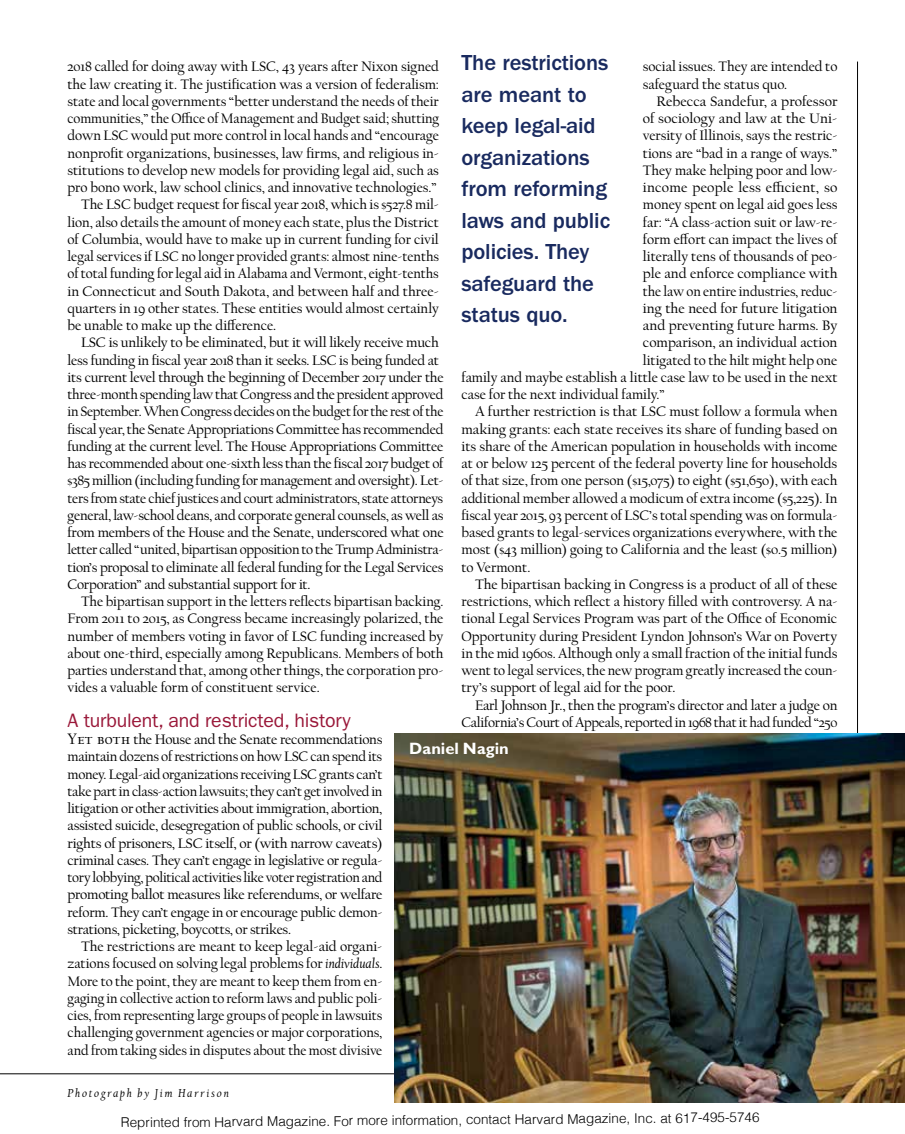
<style>
.page{position:relative;width:905px;height:1134px;background:#fff}
.page>*{position:absolute;margin:0;border:0;box-sizing:border-box;transform-origin:0 0}
.t1{font:500 22.5px/31.5px "ITC Franklin Gothic Std";letter-spacing:-.005em;color:#192a5f}
.t2{font:19.5px "ITC Franklin Gothic Std";letter-spacing:-.01em;color:#9a1839}
.t3{font:700 16.5px "Gill Sans Std";color:#fff}
.t4{font:14.25px/17.2px "Cal Harvard";letter-spacing:-.005em;color:#000;text-align:justify}
.t5{font:14.25px "Cal Harvard";letter-spacing:-.025em;color:#000}
.t6{font:300 13.5px "Helvetica";color:#000}
.t7{font:italic 12px "Cal Harvard";letter-spacing:.15em;color:#000}
.s1{font-size:15.75px}
.s2{font-style:italic}
</style>
<div class="page">
<hr style="left:857px;top:62px;width:1px;height:1012px;background:#000">
<hr style="left:0;top:1074px;width:857px;height:1px;background:#000">
<img style="left:394px;top:733px;width:510px;height:369px">
<h1 class="t1" style="left:461px;top:47px;width:150px">The restrictions are meant to keep legal-aid organizations from reforming laws and public policies. They safeguard the status quo.</h1>
<p class="t4" style="left:68px;top:59px;width:372px">2018 called for doing away with LSC, 43 years after Nixon signed</p>
<p class="t4" style="left:68px;top:76px;width:373px">the law creating it. The justification was a version of federalism:</p>
<p class="t4" style="left:68px;top:93px;width:373px">state and local governments “better understand the needs of their</p>
<p class="t4" style="left:68px;top:111px;width:373px">communities,” the Office of Management and Budget said; shutting</p>
<p class="t4" style="left:68px;top:128px;width:373px">down LSC would put more control in local hands and “encourage</p>
<p class="t4" style="left:68px;top:145px;width:373px">nonprofit organizations, businesses, law firms, and religious in-</p>
<p class="t4" style="left:68px;top:162px;width:373px">stitutions to develop new models for providing legal aid, such as</p>
<p class="t4" style="left:68px;top:180px;width:371px">pro bono work, law school clinics, and innovative technologies.”</p>
<p class="t4" style="left:81px;top:197px;width:359px">The LSC budget request for fiscal year 2018, which is $527.8 mil-</p>
<p class="t4" style="left:68px;top:214px;width:373px">lion, also details the amount of money each state, plus the District</p>
<p class="t4" style="left:68px;top:231px;width:373px">of Columbia, would have to make up in current funding for civil</p>
<p class="t4" style="left:68px;top:249px;width:373px">legal services if LSC no longer provided grants: almost nine-tenths</p>
<p class="t4" style="left:68px;top:266px;width:373px">of total funding for legal aid in Alabama and Vermont, eight-tenths</p>
<p class="t4" style="left:68px;top:283px;width:373px">in Connecticut and South Dakota, and between half and three-</p>
<p class="t4" style="left:68px;top:300px;width:373px">quarters in 19 other states. These entities would almost certainly</p>
<p class="t4" style="left:68px;top:318px;width:210px">be unable to make up the difference.</p>
<p class="t4" style="left:81px;top:335px;width:359px">LSC is unlikely to be eliminated, but it will likely receive much</p>
<p class="t4" style="left:68px;top:352px;width:373px">less funding in fiscal year 2018 than it seeks. LSC is being funded at</p>
<p class="t4" style="left:68px;top:369px;width:377px">its current level through the beginning of December 2017 under the</p>
<p class="t4" style="left:68px;top:387px;width:377px">three-month spending law that Congress and the president approved</p>
<p class="t5" style="left:68px;top:404px;width:377px">in September. When Congress decides on the budget for the rest of the</p>
<p class="t4" style="left:68px;top:421px;width:377px">fiscal year, the Senate Appropriations Committee has recommended</p>
<p class="t4" style="left:68px;top:438px;width:377px">funding at the current level. The House Appropriations Committee</p>
<p class="t4" style="left:68px;top:456px;width:377px">has recommended about one-sixth less than the fiscal 2017 budget of</p>
<p class="t4" style="left:68px;top:473px;width:377px">$385 million (including funding for management and oversight). Let-</p>
<p class="t4" style="left:68px;top:490px;width:377px">ters from state chief justices and court administrators, state attorneys</p>
<p class="t4" style="left:68px;top:507px;width:377px">general, law-school deans, and corporate general counsels, as well as</p>
<p class="t4" style="left:68px;top:525px;width:377px">from members of the House and the Senate, underscored what one</p>
<p class="t4" style="left:68px;top:542px;width:377px">letter called “united, bipartisan opposition to the Trump Administra-</p>
<p class="t4" style="left:68px;top:559px;width:377px">tion’s proposal to eliminate all federal funding for the Legal Services</p>
<p class="t4" style="left:68px;top:576px;width:245px">Corporation” and substantial support for it.</p>
<p class="t4" style="left:81px;top:594px;width:364px">The bipartisan support in the letters reflects bipartisan backing.</p>
<p class="t4" style="left:68px;top:611px;width:377px">From 2011 to 2015, as Congress became increasingly polarized, the</p>
<p class="t4" style="left:68px;top:628px;width:377px">number of members voting in favor of LSC funding increased by</p>
<p class="t4" style="left:68px;top:645px;width:377px">about one-third, especially among Republicans. Members of both</p>
<p class="t4" style="left:68px;top:663px;width:377px">parties understand that, among other things, the corporation pro-</p>
<p class="t4" style="left:68px;top:680px;width:254px">vides a valuable form of constituent service.</p>
<h2 class="t2" style="left:68px;top:709px;width:285px">A turbulent, and restricted, history</h2>
<p class="t4" style="left:68px;top:732px;width:316px"><span class="s1">Yet both</span> the House and the Senate recommendations maintain dozens of restrictions on how LSC can spend its money. Legal-aid organizations receiving LSC grants can’t take part in class-action lawsuits; they can’t get involved in litigation or other activities about immigration, abortion, assisted suicide, desegregation of public schools, or civil rights of prisoners, LSC itself, or (with narrow caveats) criminal cases. They can’t engage in legislative or regula&shy;tory lobbying, political activities like voter registration and promoting ballot measures like referendums, or welfare reform. They can’t engage in or encourage public demon&shy;strations, picketing, boycotts, or strikes.</p>
<p class="t4" style="left:68px;top:939px;width:316px;text-indent:14px">The restrictions are meant to keep legal-aid organi&shy;zations focused on solving legal problems for <span class="s2">individuals</span>.<br>More to the point, they are meant to keep them from en&shy;gaging in collective action to reform laws and public poli&shy;cies, from representing large groups of people in lawsuits challenging government agencies or major corporations, and from taking sides in disputes about the most divisive</p>
<p class="t4" style="left:643px;top:59px;width:196px">social issues. They are intended to safeguard the status quo.</p>
<p class="t4" style="left:656px;top:93px;width:182px">Rebecca Sandefur, a professor</p>
<p class="t4" style="left:643px;top:111px;width:196px">of sociology and law at the Uni-</p>
<p class="t4" style="left:643px;top:128px;width:196px">versity of Illinois, says the restric-</p>
<p class="t4" style="left:643px;top:145px;width:196px">tions are “bad in a range of ways.”</p>
<p class="t4" style="left:643px;top:162px;width:196px">They make helping poor and low-</p>
<p class="t4" style="left:643px;top:180px;width:196px">income people less efficient, so</p>
<p class="t4" style="left:643px;top:197px;width:196px">money spent on legal aid goes less</p>
<p class="t4" style="left:643px;top:214px;width:196px">far: “A class-action suit or law-re-</p>
<p class="t4" style="left:643px;top:231px;width:196px">form effort can impact the lives of</p>
<p class="t4" style="left:643px;top:249px;width:196px">literally tens of thousands of peo-</p>
<p class="t4" style="left:643px;top:266px;width:196px">ple and enforce compliance with</p>
<p class="t4" style="left:643px;top:283px;width:196px">the law on entire industries, reduc-</p>
<p class="t4" style="left:643px;top:300px;width:196px">ing the need for future litigation</p>
<p class="t4" style="left:643px;top:318px;width:196px">and preventing future harms. By</p>
<p class="t4" style="left:643px;top:335px;width:196px">comparison, an individual action</p>
<p class="t4" style="left:643px;top:352px;width:196px">litigated to the hilt might help one</p>
<p class="t4" style="left:461px;top:369px;width:377px">family and maybe establish a little case law to be used in the next</p>
<p class="t4" style="left:461px;top:387px;width:205px">case for the next individual family.”</p>
<p class="t4" style="left:475px;top:404px;width:364px">A further restriction is that LSC must follow a formula when</p>
<p class="t4" style="left:461px;top:421px;width:377px">making grants: each state receives its share of funding based on</p>
<p class="t4" style="left:461px;top:438px;width:377px">its share of the American population in households with income</p>
<p class="t4" style="left:461px;top:456px;width:377px">at or below 125 percent of the federal poverty line for households</p>
<p class="t4" style="left:461px;top:473px;width:377px">of that size, from one person ($15,075) to eight ($51,650), with each</p>
<p class="t4" style="left:461px;top:490px;width:377px">additional member allowed a modicum of extra income ($5,225). In</p>
<p class="t4" style="left:461px;top:507px;width:377px">fiscal year 2015, 93 percent of LSC’s total spending was on formula-</p>
<p class="t4" style="left:461px;top:525px;width:377px">based grants to legal-services organizations everywhere, with the</p>
<p class="t4" style="left:461px;top:542px;width:377px">most ($43 million) going to California and the least ($0.5 million)</p>
<p class="t4" style="left:461px;top:559px;width:70px">to Vermont.</p>
<p class="t4" style="left:475px;top:576px;width:364px">The bipartisan backing in Congress is a product of all of these</p>
<p class="t4" style="left:461px;top:594px;width:377px">restrictions, which reflect a history filled with controversy. A na-</p>
<p class="t4" style="left:461px;top:611px;width:377px">tional Legal Services Program was part of the Office of Economic</p>
<p class="t4" style="left:461px;top:628px;width:377px">Opportunity during President Lyndon Johnson’s War on Poverty</p>
<p class="t4" style="left:461px;top:645px;width:377px">in the mid 1960s. Although only a small fraction of the initial funds</p>
<p class="t4" style="left:461px;top:663px;width:377px">went to legal services, the new program greatly increased the coun-</p>
<p class="t4" style="left:461px;top:680px;width:216px">try’s support of legal aid for the poor.</p>
<p class="t4" style="left:475px;top:697px;width:364px">Earl Johnson Jr., then the program’s director and later a judge on</p>
<p class="t4" style="left:461px;top:714px;width:377px">California’s Court of Appeals, reported in 1968 that it had funded “250</p>
<p class="t3" style="left:409px;top:739px;width:101px">Daniel Nagin</p>
<p class="t7" style="left:68px;top:1087px;width:163px">Photograph by Jim Harrison</p>
<p class="t6" style="left:121px;top:1108px;width:640px">Reprinted from Harvard Magazine. For more information, contact Harvard Magazine, Inc. at 617-495-5746</p>
</div>
